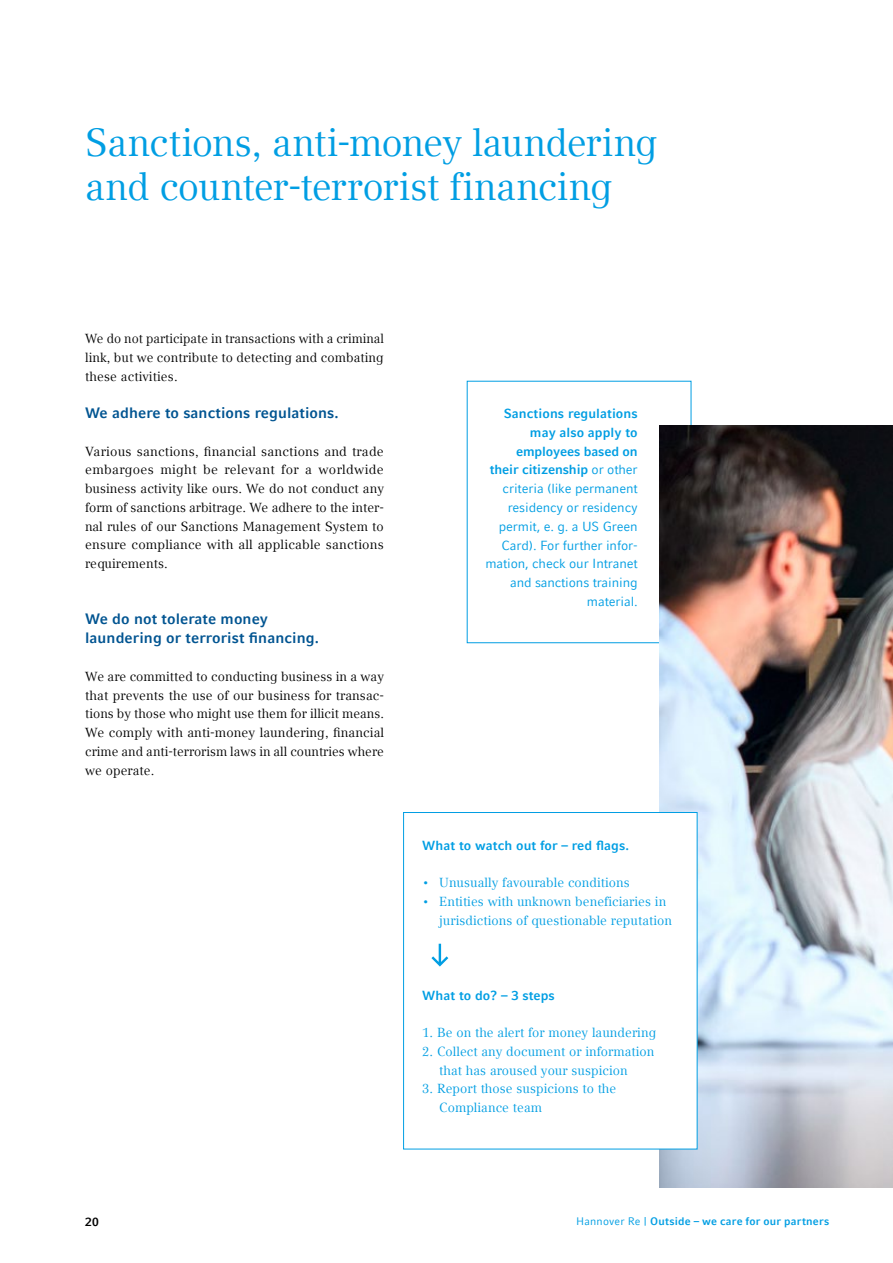
<style>
.page{position:relative;width:893px;height:1263px;background:#fff}
.page>*{position:absolute;margin:0;border:0;box-sizing:border-box;transform-origin:0 0}
.t1{font:39px/43.5px "Compatil Text LT Com";letter-spacing:-.02em;color:#009ee3}
.t2{font:700 15px/18.8px "Compatil Fact LT Com";letter-spacing:.005em;color:#005491}
.t3{font:13.2px/18.8px "Compatil Text LT Com";letter-spacing:.01em;color:#000;text-align:justify}
.t4{font:13.2px/18.8px "Compatil Text LT Com";letter-spacing:.005em;color:#009ee3}
.t5{font:13.2px/18.8px "Compatil Fact LT Com";letter-spacing:-.01em;color:#009ee3;text-align:right}
.t6{font:700 13.2px "Compatil Fact LT Com";letter-spacing:.005em;color:#009ee3}
.t7{font:700 12px "Compatil Fact LT Com";color:#000}
.t8{font:700 10.8px "Compatil Fact LT Com";letter-spacing:.015em;color:#009ee3}
.s1{font-weight:700}
.s2{font-weight:400}
</style>
<div class="page">
<img style="left:659px;top:425px;width:234px;height:762px">
<div style="left:403px;top:812px;width:295px;height:337px;background:#fff;border:1px solid #009ee3"></div>
<svg style="left:431px;top:944px;width:17px;height:22px"></svg>
<h1 class="t1" style="left:85px;top:121px;width:574px">Sanctions, anti-money laundering and counter-terrorist financing</h1>
<p class="t3" style="left:85px;top:329px;width:300px">We do not participate in transactions with a criminal link, but we contribute to detecting and combating these activities.</p>
<p class="t2" style="left:85px;top:404px;width:255px">We adhere to sanctions regulations.</p>
<p class="t3" style="left:85px;top:442px;width:300px">Various sanctions, financial sanctions and trade embargoes might be relevant for a worldwide business activity like ours. We do not conduct any form of sanctions arbitrage. We adhere to the inter&shy;nal rules of our Sanctions Management System to ensure compliance with all applicable sanctions requirements.</p>
<p class="t2" style="left:85px;top:610px;width:235px">We do not tolerate money laundering or terrorist financing.</p>
<p class="t3" style="left:85px;top:667px;width:300px">We are committed to conducting business in a way that prevents the use of our business for transac&shy;tions by those who might use them for illicit means.<br>We comply with anti-money laundering, financial crime and anti-terrorism laws in all countries where we operate.</p>
<p class="t5" style="left:485px;top:404px;width:154px"><span class="s1">Sanctions regulations may also apply to employees based on their citizenship</span> or other criteria (like permanent residency or residency permit, e. g. a US Green<br>Card). For further infor&shy;mation, check our Intranet and sanctions training material.</p>
<p class="t6" style="left:422px;top:837px;width:208px">What to watch out for – red flags.</p>
<p class="t4" style="left:422px;top:873px;width:209px">• Unusually favourable conditions</p>
<p class="t4" style="left:439px;top:892px;width:234px;text-indent:-17px">• Entities with unknown beneficiaries in jurisdictions of questionable reputation</p>
<p class="t6" style="left:422px;top:987px;width:134px">What to do? – 3 steps</p>
<p class="t4" style="left:422px;top:1023px;width:235px">1. Be on the alert for money laundering</p>
<p class="t4" style="left:439px;top:1042px;width:217px;text-indent:-17px">2. Collect any document or information that has aroused your suspicion</p>
<p class="t4" style="left:439px;top:1079px;width:179px;text-indent:-17px">3. Report those suspicions to the<br>Compliance team</p>
<p class="t7" style="left:85px;top:1215px;width:15px">20</p>
<p class="t8" style="left:576px;top:1214px;width:255px"><span class="s2">Hannover Re |</span> Outside – we care for our partners</p>
</div>
